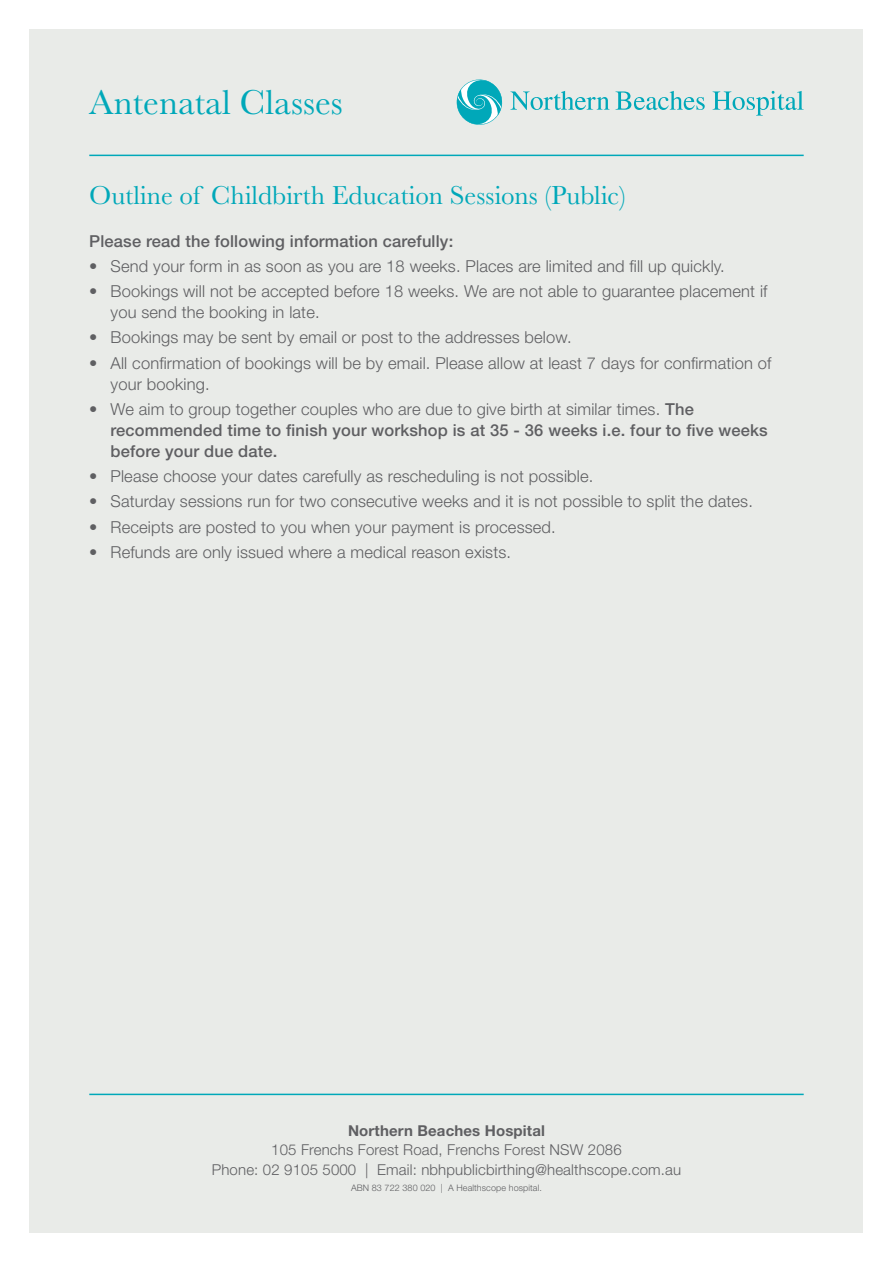
<style>
.page{position:relative;width:893px;height:1263px;background:#fff}
.page>*{position:absolute;margin:0;border:0;box-sizing:border-box;transform-origin:0 0}
.t1{font:36px "Baskerville MT Std";color:#00a8b9}
.t2{font:27px "Baskerville MT Std";color:#00a8b9}
.t3{font:300 16.5px/21px "Helvetica Neue LT Std";letter-spacing:.01em;color:#5f5f62}
.t4{font:500 16.5px/21px "Helvetica Neue LT Std";letter-spacing:.01em;color:#5f5f62}
.t5{font:300 15px/19.5px "Helvetica Neue LT Std";letter-spacing:.01em;color:#5f5f62;text-align:center}
.t6{font:700 15px "Helvetica Neue LT Std";letter-spacing:.01em;color:#5f5f62}
.t7{font:300 9px "Helvetica Neue LT Std";letter-spacing:.01em;color:#5f5f62}
.s1{font-weight:300}
</style>
<div class="page">
<div style="left:30px;top:30px;width:833px;height:1203px;background:#e9ebe8"></div>
<hr style="left:89px;top:155px;width:715px;height:1px;background:#00a8b9">
<svg style="left:456px;top:79px;width:47px;height:46px"></svg>
<svg style="left:510px;top:91px;width:100px;height:19px"></svg>
<svg style="left:616px;top:91px;width:89px;height:19px"></svg>
<svg style="left:713px;top:91px;width:91px;height:25px"></svg>
<hr style="left:89px;top:1094px;width:715px;height:1px;background:#00a8b9">
<h1 class="t1" style="left:89px;top:82px;width:255px">Antenatal Classes</h1>
<h2 class="t2" style="left:89px;top:180px;width:538px">Outline of Childbirth Education Sessions (Public)</h2>
<p class="t4" style="left:89px;top:230px;width:365px">Please read the following information carefully:</p>
<p class="t3" style="left:89px;top:255px;width:637px">• Send your form in as soon as you are 18 weeks. Places are limited and fill up quickly.</p>
<p class="t3" style="left:111px;top:280px;width:658px;text-indent:-21px">• Bookings will not be accepted before 18 weeks. We are not able to guarantee placement if you send the booking in late.</p>
<p class="t3" style="left:89px;top:327px;width:484px">• Bookings may be sent by email or post to the addresses below.</p>
<p class="t3" style="left:111px;top:352px;width:662px;text-indent:-21px">• All confirmation of bookings will be by email. Please allow at least 7 days for confirmation of your booking.</p>
<p class="t4" style="left:111px;top:398px;width:659px;text-indent:-21px"><span class="s1">• We aim to group together couples who are due to give birth at similar times.</span> The recommended time to finish your workshop is at 35 - 36 weeks i.e. four to five weeks before your due date.</p>
<p class="t3" style="left:89px;top:465px;width:506px">• Please choose your dates carefully as rescheduling is not possible.</p>
<p class="t3" style="left:89px;top:491px;width:665px">• Saturday sessions run for two consecutive weeks and it is not possible to split the dates.</p>
<p class="t3" style="left:89px;top:516px;width:468px">• Receipts are posted to you when your payment is processed.</p>
<p class="t3" style="left:89px;top:541px;width:423px">• Refunds are only issued where a medical reason exists.</p>
<p class="t6" style="left:348px;top:1121px;width:198px">Northern Beaches Hospital</p>
<p class="t5" style="left:212px;top:1140px;width:471px">105 Frenchs Forest Road, Frenchs Forest NSW 2086<br>Phone: 02 9105 5000 | Email: nbhpublicbirthing@healthscope.com.au</p>
<p class="t7" style="left:351px;top:1182px;width:192px">ABN 83 722 380 020 | A Healthscope hospital.</p>
</div>
